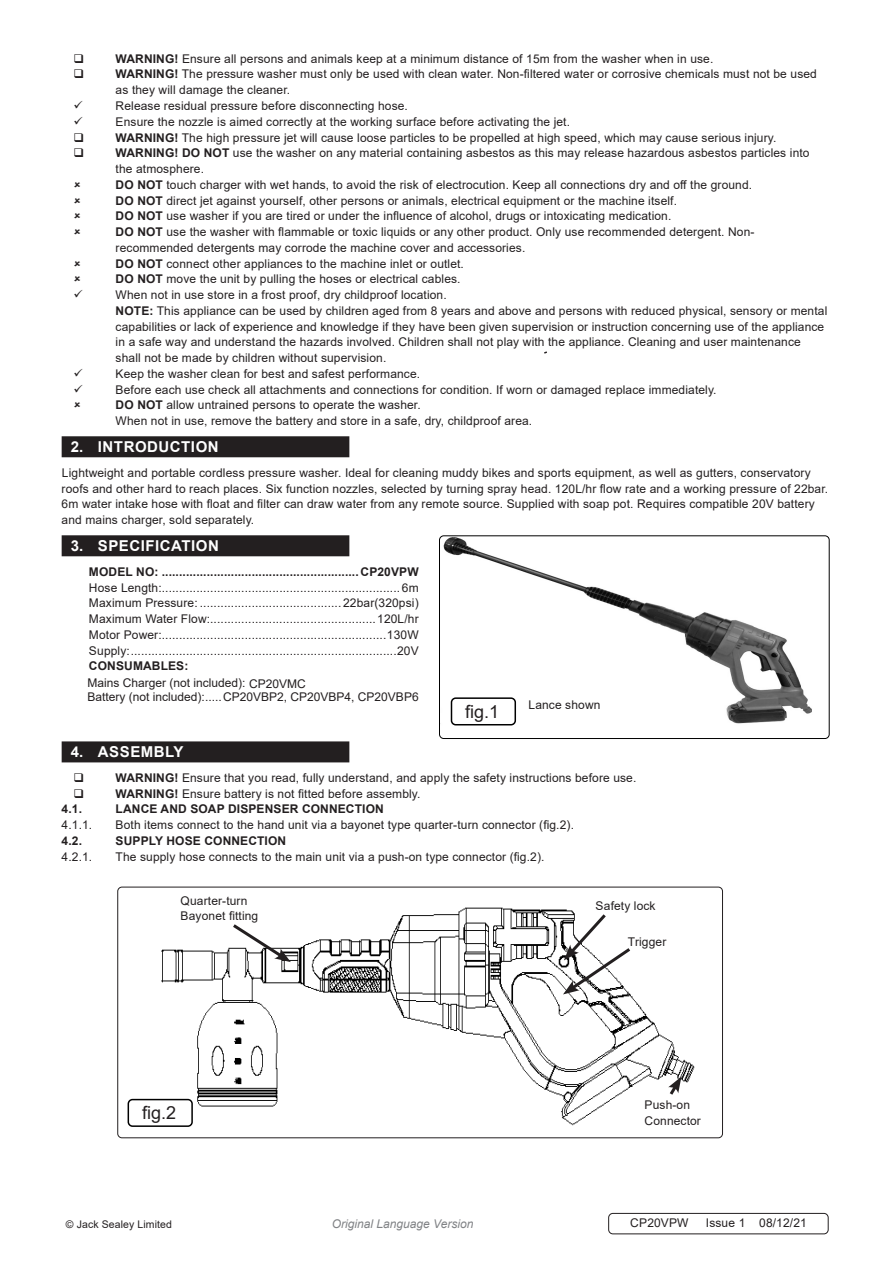
<style>
.page{position:relative;width:893px;height:1263px;background:#fff}
.page>*{position:absolute;margin:0;border:0;box-sizing:border-box;transform-origin:0 0}
.t1{font:18px "Arial";color:#231f20}
.t2{font:700 15px "Arial";letter-spacing:.035em;color:#fff}
.Body{font:12px/15.8px "Arial";letter-spacing:.01em;color:#231f20}
.Specifications__Tabb{font:12px "Arial";letter-spacing:.01em;color:#231f20}
.Specifications__Tabb-2{font:700 12px "Arial";letter-spacing:.01em;color:#231f20}
.t3{font:italic 12px "Arial";color:#808285}
.Body__Footer{font:12px "Arial";letter-spacing:.01em;color:#231f20}
.Body__Justified__7pt{font:10.5px "Arial";letter-spacing:.01em;color:#231f20}
.s1{font-weight:700}
</style>
<div class="page">
<div style="left:62px;top:436px;width:287px;height:21px;background:#231f20"></div>
<div style="left:62px;top:535px;width:287px;height:21px;background:#231f20"></div>
<div style="left:62px;top:741px;width:287px;height:21px;background:#231f20"></div>
<div style="left:608px;top:1213px;width:220px;height:21px;border:1px solid #231f20;border-radius:4px"></div>
<img style="left:441px;top:537px;width:387px;height:200px">
<div style="left:439px;top:535px;width:391px;height:204px;border:1px solid #000;border-radius:4px"></div>
<img style="left:158px;top:907px;width:537px;height:219px">
<div style="left:117px;top:887px;width:606px;height:251px;border:1px solid #231f20;border-radius:4px"></div>
<svg style="left:230px;top:921px;width:61px;height:41px"></svg>
<svg style="left:563px;top:911px;width:70px;height:83px"></svg>
<svg style="left:667px;top:1076px;width:14px;height:22px"></svg>
<div style="left:128px;top:1099px;width:64px;height:27px;background:#fff;border-radius:4px"></div>
<div style="left:128px;top:1099px;width:65px;height:28px;border:2px solid #000;border-radius:4px"></div>
<div style="left:451px;top:698px;width:64px;height:27px;background:#fff;border-radius:4px"></div>
<div style="left:451px;top:697px;width:65px;height:28px;border:2px solid #000;border-radius:4px"></div>
<p class="Body" style="left:116px;top:51px;width:599px"><span class="s1">WARNING!</span> Ensure all persons and animals keep at a minimum distance of 15m from the washer when in use.</p>
<p class="Body" style="left:116px;top:66px;width:703px"><span class="s1">WARNING!</span> The pressure washer must only be used with clean water. Non-filtered water or corrosive chemicals must not be used as they will damage the cleaner.</p>
<p class="Body" style="left:116px;top:98px;width:294px">Release residual pressure before disconnecting hose.</p>
<p class="Body" style="left:116px;top:114px;width:456px">Ensure the nozzle is aimed correctly at the working surface before activating the jet.</p>
<p class="Body" style="left:116px;top:129px;width:662px"><span class="s1">WARNING!</span> The high pressure jet will cause loose particles to be propelled at high speed, which may cause serious injury.</p>
<p class="Body" style="left:116px;top:145px;width:695px"><span class="s1">WARNING! DO NOT</span> use the washer on any material containing asbestos as this may release hazardous asbestos particles into the atmosphere.</p>
<p class="Body" style="left:116px;top:177px;width:638px"><span class="s1">DO NOT</span> touch charger with wet hands, to avoid the risk of electrocution. Keep all connections dry and off the ground.</p>
<p class="Body" style="left:116px;top:192px;width:563px"><span class="s1">DO NOT</span> direct jet against yourself, other persons or animals, electrical equipment or the machine itself.</p>
<p class="Body" style="left:116px;top:208px;width:557px"><span class="s1">DO NOT</span> use washer if you are tired or under the influence of alcohol, drugs or intoxicating medication.</p>
<p class="Body" style="left:116px;top:224px;width:640px"><span class="s1">DO NOT</span> use the washer with flammable or toxic liquids or any other product. Only use recommended detergent. Non&shy;recommended detergents may corrode the machine cover and accessories.</p>
<p class="Body" style="left:116px;top:255px;width:350px"><span class="s1">DO NOT</span> connect other appliances to the machine inlet or outlet.</p>
<p class="Body" style="left:116px;top:271px;width:346px"><span class="s1">DO NOT</span> move the unit by pulling the hoses or electrical cables.</p>
<p class="Body" style="left:116px;top:287px;width:333px">When not in use store in a frost proof, dry childproof location.</p>
<p class="Body" style="left:116px;top:303px;width:713px"><span class="s1">NOTE:</span> This appliance can be used by children aged from 8 years and above and persons with reduced physical, sensory or mental</p>
<p class="Body" style="left:116px;top:318px;width:710px">capabilities or lack of experience and knowledge if they have been given supervision or instruction concerning use of the appliance in a safe way and understand the hazards involved. Children shall not play with the appliance. Cleaning and user maintenance shall not be made by children without supervision.</p>
<p class="Body" style="left:116px;top:366px;width:306px">Keep the washer clean for best and safest performance.</p>
<p class="Body" style="left:116px;top:381px;width:602px">Before each use check all attachments and connections for condition. If worn or damaged replace immediately.</p>
<p class="Body" style="left:116px;top:397px;width:307px"><span class="s1">DO NOT</span> allow untrained persons to operate the washer.</p>
<p class="Body" style="left:116px;top:413px;width:418px">When not in use, remove the battery and store in a safe, dry, childproof area.</p>
<p class="t2" style="left:71px;top:436px;width:149px">2. INTRODUCTION</p>
<p class="Body" style="left:62px;top:465px;width:768px">Lightweight and portable cordless pressure washer. Ideal for cleaning muddy bikes and sports equipment, as well as gutters, conservatory roofs and other hard to reach places. Six function nozzles, selected by turning spray head. 120L/hr flow rate and a working pressure of 22bar.<br>6m water intake hose with float and filter can draw water from any remote source. Supplied with soap pot. Requires compatible 20V battery and mains charger, sold separately.</p>
<p class="t2" style="left:71px;top:535px;width:150px">3. SPECIFICATION</p>
<p class="Specifications__Tabb-2" style="left:89px;top:563px;width:331px">MODEL NO: ......................................................... CP20VPW</p>
<p class="Specifications__Tabb" style="left:89px;top:579px;width:331px">Hose Length:..................................................................... 6m</p>
<p class="Specifications__Tabb" style="left:89px;top:595px;width:331px">Maximum Pressure: ......................................... 22bar(320psi)</p>
<p class="Specifications__Tabb" style="left:89px;top:611px;width:331px">Maximum Water Flow:................................................120L/hr</p>
<p class="Specifications__Tabb" style="left:89px;top:626px;width:331px">Motor Power:.................................................................130W</p>
<p class="Specifications__Tabb" style="left:89px;top:642px;width:331px">Supply:.............................................................................20V</p>
<p class="Specifications__Tabb-2" style="left:89px;top:658px;width:101px">CONSUMABLES:</p>
<p class="Specifications__Tabb" style="left:87px;top:674px;width:220px">Mains Charger (not included): CP20VMC</p>
<p class="Specifications__Tabb" style="left:87px;top:689px;width:333px">Battery (not included):.....CP20VBP2, CP20VBP4, CP20VBP6</p>
<p class="Body" style="left:528px;top:696px;width:74px">Lance shown</p>
<p class="t1" style="left:465px;top:699px;width:36px">fig.1</p>
<p class="t2" style="left:71px;top:741px;width:114px">4. ASSEMBLY</p>
<p class="Body" style="left:116px;top:770px;width:522px"><span class="s1">WARNING!</span> Ensure that you read, fully understand, and apply the safety instructions before use.</p>
<p class="Body" style="left:116px;top:785px;width:306px"><span class="s1">WARNING!</span> Ensure battery is not fitted before assembly.</p>
<p class="Specifications__Tabb-2" style="left:62px;top:801px;width:22px">4.1.</p>
<p class="Specifications__Tabb-2" style="left:116px;top:801px;width:270px">LANCE AND SOAP DISPENSER CONNECTION</p>
<p class="Body" style="left:62px;top:817px;width:32px">4.1.1.</p>
<p class="Body" style="left:116px;top:817px;width:460px">Both items connect to the hand unit via a bayonet type quarter-turn connector (fig.2).</p>
<p class="Specifications__Tabb-2" style="left:62px;top:832px;width:22px">4.2.</p>
<p class="Specifications__Tabb-2" style="left:116px;top:832px;width:172px">SUPPLY HOSE CONNECTION</p>
<p class="Body" style="left:62px;top:848px;width:32px">4.2.1.</p>
<p class="Body" style="left:116px;top:848px;width:430px">The supply hose connects to the main unit via a push-on type connector (fig.2).</p>
<p class="Body" style="left:180px;top:892px;width:68px">Quarter-turn</p>
<p class="Body" style="left:180px;top:908px;width:79px">Bayonet fitting</p>
<p class="t1" style="left:142px;top:1101px;width:36px">fig.2</p>
<p class="Body" style="left:595px;top:897px;width:62px">Safety lock</p>
<p class="Body" style="left:628px;top:934px;width:40px">Trigger</p>
<p class="Body" style="left:644px;top:1097px;width:47px">Push-on</p>
<p class="Body" style="left:644px;top:1113px;width:58px">Connector</p>
<p class="Body__Justified__7pt" style="left:66px;top:1217px;width:108px">© Jack Sealey Limited</p>
<p class="t3" style="left:332px;top:1216px;width:143px">Original Language Version</p>
<p class="Body__Footer" style="left:630px;top:1214px;width:60px">CP20VPW</p>
<p class="Body__Footer" style="left:706px;top:1214px;width:102px">Issue 1 08/12/21</p>
</div>
